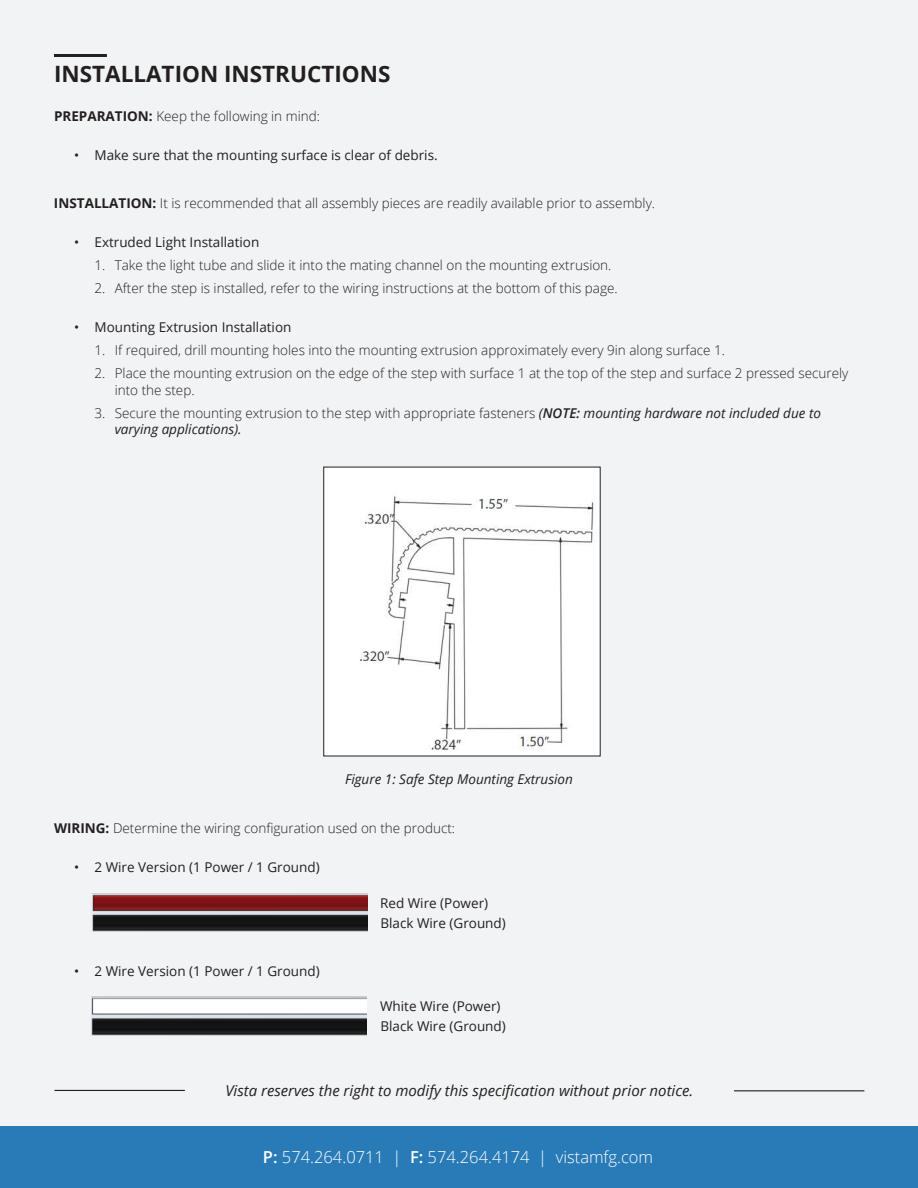
<style>
.page{position:relative;width:918px;height:1188px;background:#fff}
.page>*{position:absolute;margin:0;border:0;box-sizing:border-box;transform-origin:0 0}
.t1{font:700 22.5px "Open Sans";color:#231f20}
.t2{font:300 16.5px "Open Sans";color:#fff}
.t3{font:italic 15px "Open Sans";color:#231f20}
.t4{font:300 13.5px/16.2px "Open Sans";color:#231f20}
.t5{font:13.5px/20.1px "Open Sans";color:#231f20}
.t6{font:italic 13.5px "Open Sans";color:#231f20}
.s1{font-weight:700}
.s2{font-weight:400;font-style:italic}
.s3{font-weight:600;font-style:italic}
.s4{font-weight:600}
</style>
<div class="page">
<div style="left:0;top:0;width:918px;height:1126px;background:#f2f3f4"></div>
<div style="left:0;top:1126px;width:918px;height:62px;background:#297bb8"></div>
<hr style="left:54px;top:1090px;width:131px;height:1px;background:#231f20">
<hr style="left:734px;top:1090px;width:130px;height:1px;background:#231f20">
<hr style="left:54px;top:54px;width:53px;height:3px;background:#231f20">
<img style="left:91px;top:893px;width:277px;height:38px">
<img style="left:325px;top:469px;width:274px;height:285px">
<img style="left:91px;top:997px;width:275px;height:38px">
<h1 class="t1" style="left:54px;top:66px;width:338px">INSTALLATION INSTRUCTIONS</h1>
<p class="t4" style="left:54px;top:109px;width:267px"><span class="s1">PREPARATION:</span> Keep the following in mind:</p>
<p class="t5" style="left:74px;top:146px;width:365px">• Make sure that the mounting surface is clear of debris.</p>
<p class="t4" style="left:54px;top:197px;width:603px"><span class="s1">INSTALLATION:</span> It is recommended that all assembly pieces are readily available prior to assembly.</p>
<p class="t5" style="left:74px;top:234px;width:187px">• Extruded Light Installation</p>
<p class="t4" style="left:94px;top:259px;width:518px">1. Take the light tube and slide it into the mating channel on the mounting extrusion.</p>
<p class="t4" style="left:94px;top:282px;width:525px">2. After the step is installed, refer to the wiring instructions at the bottom of this page.</p>
<p class="t5" style="left:74px;top:319px;width:219px">• Mounting Extrusion Installation</p>
<p class="t4" style="left:94px;top:344px;width:632px">1. If required, drill mounting holes into the mounting extrusion approximately every 9in along surface 1.</p>
<p class="t4" style="left:115px;top:367px;width:735px;text-indent:-20px">2. Place the mounting extrusion on the edge of the step with surface 1 at the top of the step and surface 2 pressed securely into the step.</p>
<p class="t4" style="left:115px;top:406px;width:708px;text-indent:-20px">3. Secure the mounting extrusion to the step with appropriate fasteners <span class="s2">(</span><span class="s3">NOTE:</span> <span class="s2">mounting hardware not included due to varying applications).</span></p>
<p class="t6" style="left:345px;top:774px;width:229px">Figure 1: Safe Step Mounting Extrusion</p>
<p class="t4" style="left:54px;top:820px;width:403px"><span class="s1">WIRING:</span> Determine the wiring configuration used on the product:</p>
<p class="t5" style="left:74px;top:859px;width:247px">• 2 Wire Version (1 Power / 1 Ground)</p>
<p class="t5" style="left:74px;top:963px;width:247px">• 2 Wire Version (1 Power / 1 Ground)</p>
<p class="t5" style="left:380px;top:894px;width:127px">Red Wire (Power)<br>Black Wire (Ground)</p>
<p class="t5" style="left:380px;top:997px;width:127px">White Wire (Power)<br>Black Wire (Ground)</p>
<p class="t3" style="left:225px;top:1080px;width:469px">Vista reserves the right to modify this specification without prior notice.</p>
<p class="t2" style="left:263px;top:1151px;width:392px"><span class="s4">P:</span> 574.264.0711 | <span class="s4">F:</span> 574.264.4174 | vistamfg.com</p>
</div>
